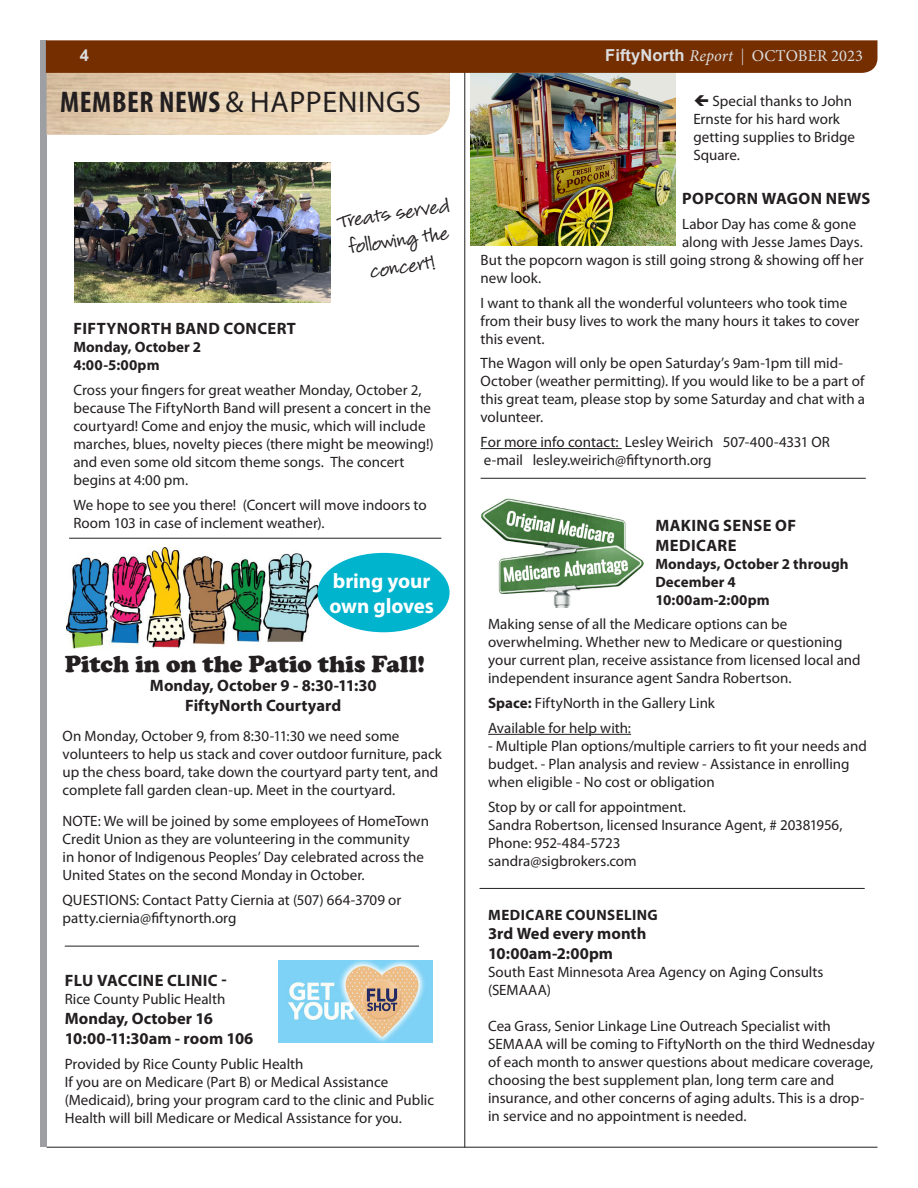
<style>
.page{position:relative;width:918px;height:1188px;background:#fff}
.page>*{position:absolute;margin:0;border:0;box-sizing:border-box;transform-origin:0 0}
.t1{font:30px "Myriad Pro";letter-spacing:.02em;color:#231f20}
.t2{font:900 24px "Cooper";letter-spacing:-.005em;color:#231f20}
.t3{font:22.5px/27px "Louisiana";color:#231f20;text-align:center}
.t4{font:700 21px/25.2px "Myriad Pro";letter-spacing:-.005em;color:#fff}
.t5{font:700 16.5px/19.8px "Myriad Pro";letter-spacing:.01em;color:#231f20}
.t6{font:16.5px "Minion Pro";color:#dcdddf;scale:.7 1}
.t7{font:700 16.5px "Arial";color:#dcdddf}
.t8{font:15px/18px "Myriad Pro";color:#231f20}
.t9{font:700 15px/18px "Myriad Pro";letter-spacing:.01em;color:#231f20}
.s1{font-family:"Arial";font-weight:700}
.s2{font-style:italic}
.s3{font-weight:700;font-stretch:condensed}
.s4{font-weight:700}
</style>
<div class="page">
<hr style="left:47px;top:1147px;width:830px;height:1px;background:#231f20">
<div style="left:40px;top:40px;width:7px;height:1108px;background:#9d9fa2"></div>
<img style="left:278px;top:961px;width:155px;height:81px">
<hr style="left:65px;top:946px;width:354px;height:1px;background:#231f20">
<hr style="left:488px;top:734px;width:143px;height:1px;background:#231f20">
<hr style="left:480px;top:888px;width:385px;height:1px;background:#231f20">
<hr style="left:464px;top:71px;width:1px;height:1077px;background:#231f20">
<img style="left:481px;top:498px;width:163px;height:110px">
<hr style="left:481px;top:478px;width:385px;height:1px;background:#231f20">
<img style="left:67px;top:547px;width:251px;height:102px">
<div style="left:318px;top:553px;width:132px;height:79px;background:#00b4cd;border-radius:50%"></div>
<div style="left:46px;top:40px;width:832px;height:33px;background:#742e00"></div>
<hr style="left:481px;top:448px;width:141px;height:1px;background:#231f20">
<img style="left:470px;top:73px;width:205px;height:173px">
<hr style="left:69px;top:538px;width:372px;height:1px;background:#231f20">
<img style="left:75px;top:162px;width:255px;height:140px">
<p class="t7" style="left:80px;top:44px;width:11px">4</p>
<p class="t6" style="left:605px;top:45px;width:370px"><span class="s1">FiftyNorth</span> <span class="s2">Report</span> | OCTOBER 2023</p>
<p class="t1" style="left:60px;top:83px;width:362px"><span class="s3">MEMBER NEWS</span> &amp; HAPPENINGS</p>
<p class="t3" style="left:339px;top:210px;width:113px;rotate:-8deg">Treats served following the concert!</p>
<p class="t5" style="left:74px;top:318px;width:224px">FIFTYNORTH BAND CONCERT</p>
<p class="t9" style="left:73px;top:338px;width:129px">Monday, October 2</p>
<p class="t9" style="left:73px;top:356px;width:88px">4:00-5:00pm</p>
<p class="t8" style="left:73px;top:381px;width:362px">Cross your fingers for great weather Monday, October 2, because The FiftyNorth Band will present a concert in the courtyard! Come and enjoy the music, which will include marches, blues, novelty pieces (there might be meowing!) and even some old sitcom theme songs. The concert begins at 4:00 pm.</p>
<p class="t8" style="left:73px;top:495px;width:355px">We hope to see you there! (Concert will move indoors to<br>Room 103 in case of inclement weather).</p>
<p class="t4" style="left:329px;top:567px;width:106px">bring your own gloves</p>
<p class="t2" style="left:65px;top:650px;width:362px">Pitch in on the Patio this Fall!</p>
<p class="t5" style="left:150px;top:675px;width:228px">Monday, October 9 - 8:30-11:30</p>
<p class="t5" style="left:185px;top:695px;width:157px">FiftyNorth Courtyard</p>
<p class="t8" style="left:63px;top:727px;width:381px">On Monday, October 9, from 8:30-11:30 we need some volunteers to help us stack and cover outdoor furniture, pack up the chess board, take down the courtyard party tent, and complete fall garden clean-up. Meet in the courtyard.</p>
<p class="t8" style="left:63px;top:812px;width:368px">NOTE: We will be joined by some employees of HomeTown Credit Union as they are volunteering in the community<br>in honor of Indigenous Peoples’ Day celebrated across the United States on the second Monday in October.</p>
<p class="t8" style="left:63px;top:891px;width:340px">QUESTIONS: Contact Patty Ciernia at (507) 664-3709 or patty.ciernia@fiftynorth.org</p>
<p class="t5" style="left:65px;top:970px;width:163px">FLU VACCINE CLINIC -</p>
<p class="t8" style="left:65px;top:990px;width:162px">Rice County Public Health</p>
<p class="t5" style="left:65px;top:1008px;width:150px">Monday, October 16</p>
<p class="t5" style="left:65px;top:1028px;width:190px">10:00-11:30am - room 106</p>
<p class="t8" style="left:65px;top:1055px;width:240px">Provided by Rice County Public Health</p>
<p class="t8" style="left:65px;top:1073px;width:371px">If you are on Medicare (Part B) or Medical Assistance (Medicaid), bring your program card to the clinic and Public<br>Health will bill Medicare or Medical Assistance for you.</p>
<p class="t8" style="left:693px;top:92px;width:163px;text-indent:19px">Special thanks to John<br>Ernste for his hard work getting supplies to Bridge<br>Square.</p>
<p class="t5" style="left:682px;top:188px;width:190px">POPCORN WAGON NEWS</p>
<p class="t8" style="left:682px;top:215px;width:176px">Labor Day has come &amp; gone</p>
<p class="t8" style="left:682px;top:233px;width:182px">along with Jesse James Days.</p>
<p class="t8" style="left:481px;top:251px;width:385px">But the popcorn wagon is still going strong &amp; showing off her</p>
<p class="t8" style="left:481px;top:269px;width:62px">new look.</p>
<p class="t8" style="left:481px;top:293px;width:380px">I want to thank all the wonderful volunteers who took time from their busy lives to work the many hours it takes to cover this event.</p>
<p class="t8" style="left:481px;top:354px;width:386px">The Wagon will only be open Saturday’s 9am-1pm till mid-October (weather permitting). If you would like to be a part of this great team, please stop by some Saturday and chat with a volunteer.</p>
<p class="t8" style="left:481px;top:433px;width:351px">For more info contact: Lesley Weirich 507-400-4331 OR</p>
<p class="t8" style="left:484px;top:451px;width:229px">e-mail lesley.weirich@fiftynorth.org</p>
<p class="t5" style="left:656px;top:515px;width:142px">MAKING SENSE OF<br>MEDICARE</p>
<p class="t9" style="left:655px;top:554px;width:195px">Mondays, October 2 through<br>December 4</p>
<p class="t9" style="left:655px;top:590px;width:116px">10:00am-2:00pm</p>
<p class="t8" style="left:488px;top:615px;width:374px">Making sense of all the Medicare options can be overwhelming. Whether new to Medicare or questioning your current plan, receive assistance from licensed local and independent insurance agent Sandra Robertson.</p>
<p class="t8" style="left:488px;top:694px;width:228px"><span class="s4">Space:</span> FiftyNorth in the Gallery Link</p>
<p class="t8" style="left:488px;top:719px;width:144px">Available for help with:</p>
<p class="t8" style="left:488px;top:737px;width:380px">- Multiple Plan options/multiple carriers to fit your needs and budget. - Plan analysis and review - Assistance in enrolling when eligible - No cost or obligation</p>
<p class="t8" style="left:488px;top:797px;width:199px">Stop by or call for appointment.</p>
<p class="t8" style="left:488px;top:815px;width:356px">Sandra Robertson, licensed Insurance Agent, # 20381956,</p>
<p class="t8" style="left:488px;top:833px;width:134px">Phone: 952-484-5723</p>
<p class="t8" style="left:488px;top:851px;width:150px">sandra@sigbrokers.com</p>
<p class="t9" style="left:488px;top:905px;width:171px">MEDICARE COUNSELING</p>
<p class="t5" style="left:488px;top:923px;width:160px">3rd Wed every month</p>
<p class="t5" style="left:488px;top:943px;width:126px">10:00am-2:00pm</p>
<p class="t8" style="left:488px;top:963px;width:337px">South East Minnesota Area Agency on Aging Consults (SEMAAA)</p>
<p class="t8" style="left:488px;top:1017px;width:388px">Cea Grass, Senior Linkage Line Outreach Specialist with SEMAAA will be coming to FiftyNorth on the third Wednesday of each month to answer questions about medicare coverage, choosing the best supplement plan, long term care and insurance, and other concerns of aging adults. This is a drop&shy;in service and no appointment is needed.</p>
</div>
